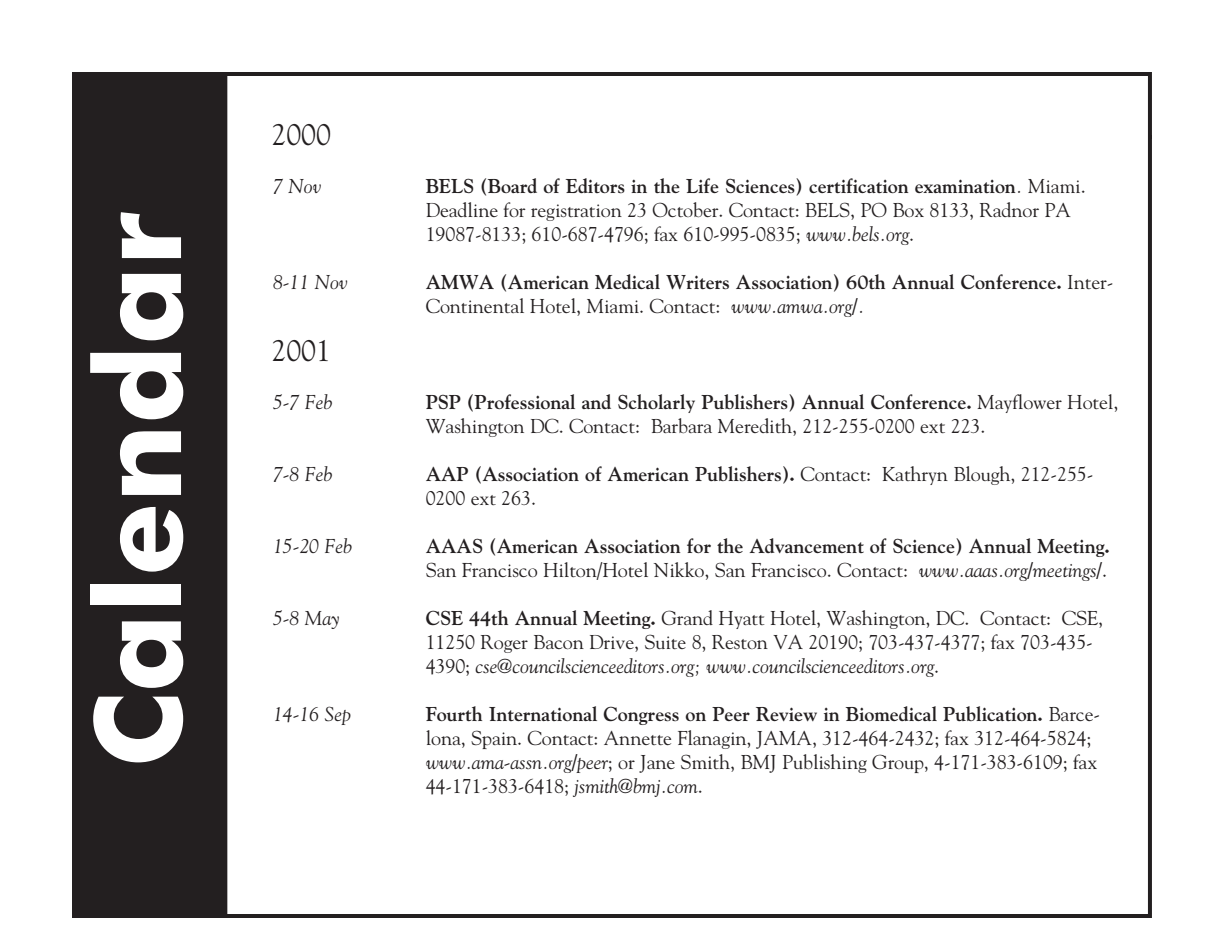
<style>
.page{position:relative;width:1224px;height:936px;background:#fff}
.page>*{position:absolute;margin:0;border:0;box-sizing:border-box;transform-origin:0 0}
.t1{font:700 120px "Futura BT";color:#fff}
.t2{font:30px "Goudy";letter-spacing:-.005em;color:#231f20}
.t3{font:20px/24px "Goudy";letter-spacing:-.005em;color:#231f20}
.t4{font:700 20px/24px "Goudy";letter-spacing:-.005em;color:#231f20}
.t5{font:italic 20px "Goudy";letter-spacing:-.005em;color:#231f20}
.s1{font-weight:700}
.s2{font-style:italic}
.s3{font-weight:400}
.s4{font-weight:400;font-style:italic}
</style>
<div class="page">
<div style="left:72px;top:72px;width:160px;height:846px;background:#231f20"></div>
<div style="left:225px;top:74px;width:925px;height:842px;background:#fff"></div>
<div style="left:223px;top:72px;width:929px;height:846px;border:4px solid #231f20"></div>
<h1 class="t1" style="left:65px;top:768px;width:557px;rotate:-90deg">Calendar</h1>
<h2 class="t2" style="left:272px;top:116px;width:61px">2000</h2>
<p class="t5" style="left:273px;top:174px;width:50px">7 Nov</p>
<p class="t3" style="left:426px;top:173px;width:662px"><span class="s1">BELS (Board of Editors in the Life Sciences) certification examination</span><span class="s2">.</span> Miami.<br>Deadline for registration 23 October. Contact: BELS, PO Box 8133, Radnor PA<br>19087-8133; 610-687-4796; fax 610-995-0835; <span class="s2">www.bels.org</span>.</p>
<p class="t5" style="left:273px;top:270px;width:76px">8-11 Nov</p>
<p class="t4" style="left:426px;top:269px;width:689px">AMWA (American Medical Writers Association) 60th Annual Conference. <span class="s3">Inter-<br>Continental Hotel, Miami. Contact:</span> <span class="s4">www.amwa.org/.</span></p>
<h2 class="t2" style="left:272px;top:332px;width:61px">2001</h2>
<p class="t5" style="left:273px;top:390px;width:61px">5-7 Feb</p>
<p class="t3" style="left:426px;top:389px;width:694px"><span class="s1">PSP (Professional and Scholarly Publishers) Annual Conference.</span> Mayflower Hotel,<br>Washington DC. Contact: Barbara Meredith, 212-255-0200 ext 223.</p>
<p class="t5" style="left:273px;top:462px;width:61px">7-8 Feb</p>
<p class="t3" style="left:426px;top:461px;width:669px"><span class="s1">AAP (Association of American Publishers).</span> Contact: Kathryn Blough, 212-255-<br>0200 ext 263.</p>
<p class="t5" style="left:273px;top:534px;width:81px">15-20 Feb</p>
<p class="t4" style="left:426px;top:533px;width:686px">AAAS (American Association for the Advancement of Science) Annual Meeting.<br><span class="s3">San Francisco Hilton/Hotel Nikko, San Francisco. Contact:</span> <span class="s4">www.aaas.org/meetings/</span><span class="s3">.</span></p>
<p class="t5" style="left:273px;top:606px;width:69px">5-8 May</p>
<p class="t3" style="left:426px;top:605px;width:679px"><span class="s1">CSE 44th Annual Meeting.</span> Grand Hyatt Hotel, Washington, DC. Contact: CSE,<br>11250 Roger Bacon Drive, Suite 8, Reston VA 20190; 703-437-4377; fax 703-435-<br>4390; <span class="s2">cse@councilscienceeditors.org; www.councilscienceeditors.org</span>.</p>
<p class="t5" style="left:273px;top:702px;width:80px">14-16 Sep</p>
<p class="t3" style="left:426px;top:701px;width:676px"><span class="s1">Fourth International Congress on Peer Review in Biomedical Publication.</span> Barce&shy;lona, Spain. Contact: Annette Flanagin, JAMA, 312-464-2432; fax 312-464-5824; <span class="s2">www.ama-assn.org/peer</span>; or Jane Smith, BMJ Publishing Group, 4-171-383-6109; fax</p>
<p class="t3" style="left:426px;top:773px;width:279px">44-171-383-6418; <span class="s2">jsmith@bmj.com</span>.</p>
</div>
